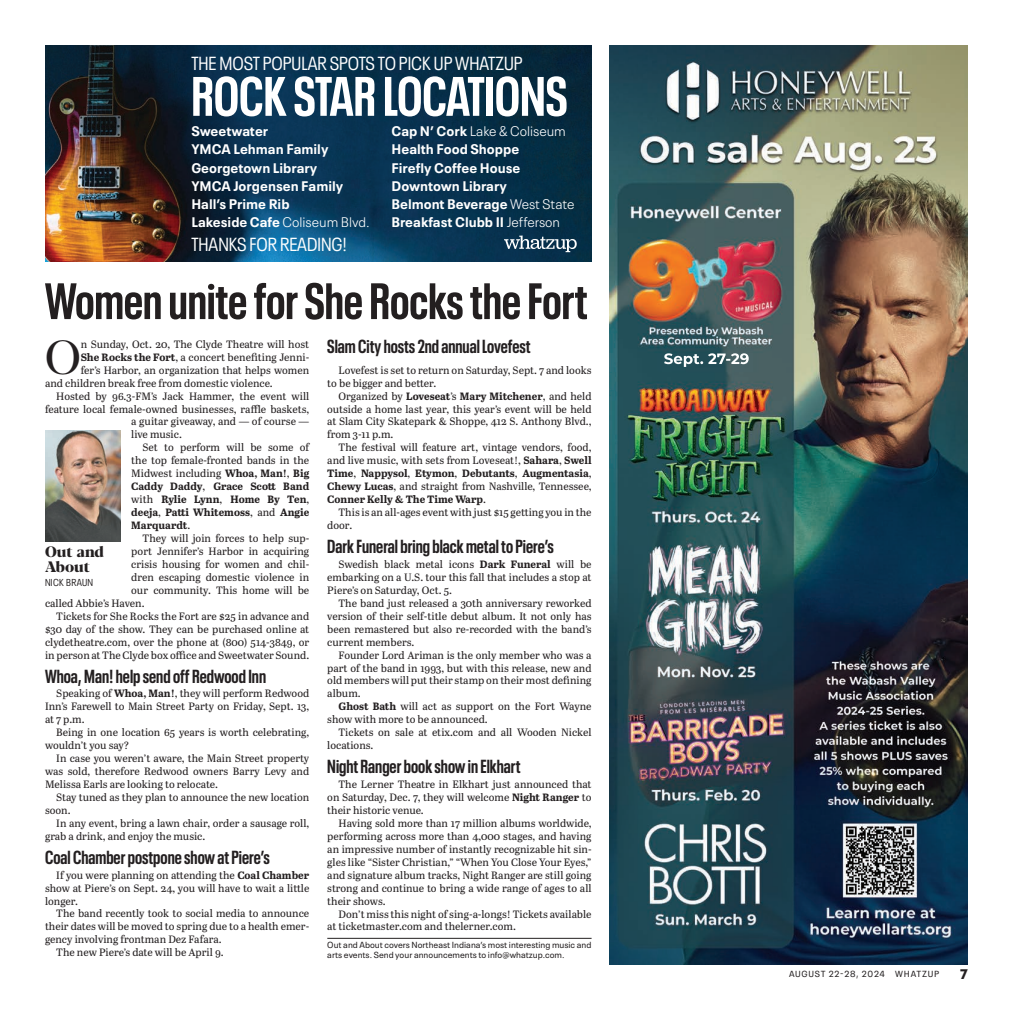
<style>
.page{position:relative;width:1013px;height:1025px;background:#fff}
.page>*{position:absolute;margin:0;border:0;box-sizing:border-box;transform-origin:0 0}
.t1{font:700 condensed 55px "Neue Plak";color:#fff}
.t2{font:700 condensed 50.62px "Neue Plak";color:#231f20}
.t3{font:47.5px "Blacker Display";color:#231f20}
.t4{font:700 condensed 18.75px "Neue Plak";color:#231f20}
.t5{font:condensed 18.75px "Neue Plak";color:#fff}
.t6{font:800 15px/15px "Blacker Display";color:#231f20}
.t7{font:700 13.75px/18.1px "Neue Plak Text";color:#fff}
.t8{font:900 13.75px "Neue Plak Text";color:#231f20}
.t9{font:10.62px/13px "Abril Text";color:#231f20;text-align:justify}
.t10{font:700 10.62px "Abril Text";color:#231f20}
.t11{font:condensed 10px "Neue Plak";letter-spacing:.03em;color:#231f20}
.t12{font:8.75px/10.4px "Neue Plak Text";color:#231f20}
.t13{font:8.75px "Neue Plak Text";letter-spacing:.09em;color:#231f20}
.s1{font-weight:300}
.s2{font-weight:700}
.s3{font-weight:400}
</style>
<div class="page">
<hr style="left:327px;top:937px;width:264px;height:1px;background:#231f20">
<img style="left:45px;top:430px;width:75px;height:112px">
<img style="left:609px;top:45px;width:359px;height:918px">
<img style="left:45px;top:45px;width:546px;height:216px">
<svg style="left:504px;top:235px;width:72px;height:17px"></svg>
<h3 class="t5" style="left:191px;top:49px;width:333px">THE MOST POPULAR SPOTS TO PICK UP WHATZUP</h3>
<h1 class="t1" style="left:191px;top:57px;width:377px">ROCK STAR LOCATIONS</h1>
<p class="t7" style="left:191px;top:121px;width:180px">Sweetwater<br>YMCA Lehman Family<br>Georgetown Library<br>YMCA Jorgensen Family<br>Hall’s Prime Rib<br>Lakeside Cafe <span class="s1">Coliseum Blvd.</span></p>
<p class="t7" style="left:391px;top:121px;width:184px">Cap N’ Cork <span class="s1">Lake &amp; Coliseum<br></span>Health Food Shoppe<br>Firefly Coffee House<br>Downtown Library<br>Belmont Beverage <span class="s1">West State<br></span>Breakfast Clubb II <span class="s1">Jefferson</span></p>
<h3 class="t5" style="left:191px;top:230px;width:157px">THANKS FOR READING!</h3>
<h2 class="t2" style="left:45px;top:265px;width:544px">Women unite for She Rocks the Fort</h2>
<h3 class="t3" style="left:45px;top:328px;width:37px">O</h3>
<p class="t9" style="left:81px;top:337px;width:230px">n Sunday, Oct. 20, The Clyde Theatre will host</p>
<p class="t9" style="left:81px;top:350px;width:230px"><span class="s2">She Rocks the Fort</span>, a concert benefiting Jenni-</p>
<p class="t9" style="left:81px;top:363px;width:230px">fer’s Harbor, an organization that helps women</p>
<p class="t9" style="left:45px;top:376px;width:229px">and children break free from domestic violence.</p>
<p class="t9" style="left:56px;top:389px;width:254px">Hosted by 96.3-FM’s Jack Hammer, the event will</p>
<p class="t9" style="left:45px;top:401px;width:266px">feature local female-owned businesses, raffle baskets,</p>
<p class="t9" style="left:131px;top:414px;width:179px">a guitar giveaway, and — of course —</p>
<p class="t9" style="left:131px;top:427px;width:52px">live music.</p>
<p class="t9" style="left:143px;top:440px;width:168px">Set to perform will be some of</p>
<p class="t9" style="left:131px;top:453px;width:179px">the top female-fronted bands in the</p>
<p class="t9" style="left:131px;top:466px;width:179px">Midwest including <span class="s2">Whoa, Man!</span>, <span class="s2">Big</span></p>
<p class="t10" style="left:131px;top:478px;width:179px">Caddy Daddy<span class="s3">,</span> Grace Scott Band</p>
<p class="t10" style="left:131px;top:491px;width:179px"><span class="s3">with</span> Rylie Lynn<span class="s3">,</span> Home By Ten<span class="s3">,</span></p>
<p class="t10" style="left:131px;top:504px;width:179px">deeja<span class="s3">,</span> Patti Whitemoss<span class="s3">, and</span> Angie</p>
<p class="t10" style="left:131px;top:517px;width:61px">Marquardt<span class="s3">.</span></p>
<p class="t9" style="left:143px;top:531px;width:168px">They will join forces to help sup-</p>
<p class="t9" style="left:131px;top:544px;width:179px">port Jennifer’s Harbor in acquiring</p>
<p class="t9" style="left:131px;top:557px;width:179px">crisis housing for women and chil-</p>
<p class="t9" style="left:131px;top:570px;width:179px">dren escaping domestic violence in</p>
<p class="t9" style="left:131px;top:583px;width:179px">our community. This home will be</p>
<p class="t9" style="left:45px;top:596px;width:101px">called Abbie’s Haven.</p>
<p class="t9" style="left:56px;top:608px;width:254px">Tickets for She Rocks the Fort are $25 in advance and</p>
<p class="t9" style="left:45px;top:621px;width:266px">$30 day of the show. They can be purchased online at</p>
<p class="t9" style="left:45px;top:634px;width:266px">clydetheatre.com, over the phone at (800) 514-3849, or</p>
<p class="t9" style="left:45px;top:647px;width:266px">in person at The Clyde box office and Sweetwater Sound.</p>
<h3 class="t4" style="left:45px;top:662px;width:222px">Whoa, Man! help send off Redwood Inn</h3>
<p class="t9" style="left:45px;top:686px;width:266px;text-indent:11px">Speaking of <span class="s2">Whoa, Man!</span>, they will perform Redwood Inn’s Farewell to Main Street Party on Friday, Sept. 13, at 7 p.m.</p>
<p class="t9" style="left:45px;top:725px;width:266px;text-indent:11px">Being in one location 65 years is worth celebrating, wouldn’t you say?</p>
<p class="t9" style="left:45px;top:751px;width:266px;text-indent:11px">In case you weren’t aware, the Main Street property was sold, therefore Redwood owners Barry Levy and Melissa Earls are looking to relocate.</p>
<p class="t9" style="left:45px;top:790px;width:266px;text-indent:11px">Stay tuned as they plan to announce the new location soon.</p>
<p class="t9" style="left:45px;top:816px;width:266px;text-indent:11px">In any event, bring a lawn chair, order a sausage roll, grab a drink, and enjoy the music.</p>
<h3 class="t4" style="left:45px;top:843px;width:226px">Coal Chamber postpone show at Piere’s</h3>
<p class="t9" style="left:45px;top:867px;width:266px;text-indent:11px">If you were planning on attending the <span class="s2">Coal Chamber </span>show at Piere’s on Sept. 24, you will have to wait a little longer.</p>
<p class="t9" style="left:56px;top:906px;width:254px">The band recently took to social media to announce</p>
<p class="t9" style="left:45px;top:919px;width:266px">their dates will be moved to spring due to a health emer-</p>
<p class="t9" style="left:45px;top:932px;width:178px">gency involving frontman Dez Fafara.</p>
<p class="t9" style="left:56px;top:945px;width:169px">The new Piere’s date will be April 9.</p>
<h3 class="t6" style="left:45px;top:544px;width:61px">Out and<br>About</h3>
<p class="t11" style="left:45px;top:574px;width:50px">NICK BRAUN</p>
<h3 class="t4" style="left:327px;top:333px;width:205px">Slam City hosts 2nd annual Lovefest</h3>
<p class="t9" style="left:327px;top:363px;width:266px;text-indent:11px">Lovefest is set to return on Saturday, Sept. 7 and looks to be bigger and better.</p>
<p class="t9" style="left:327px;top:389px;width:266px;text-indent:11px">Organized by <span class="s2">Loveseat</span>’s <span class="s2">Mary Mitchener</span>, and held outside a home last year, this year’s event will be held at Slam City Skatepark &amp; Shoppe, 412 S. Anthony Blvd., from 3-11 p.m.</p>
<p class="t9" style="left:327px;top:440px;width:266px;text-indent:11px">The festival will feature art, vintage vendors, food, and live music, with sets from Loveseat!, <span class="s2">Sahara</span>, <span class="s2">Swell Time</span>, <span class="s2">Nappysol</span>, <span class="s2">Etymon</span>, <span class="s2">Debutants</span>, <span class="s2">Augmentasia</span>, <span class="s2">Chewy Lucas</span>, and straight from Nashville, Tennessee, <span class="s2">Conner Kelly &amp; The Time Warp</span>.</p>
<p class="t9" style="left:327px;top:505px;width:266px;text-indent:11px">This is an all-ages event with just $15 getting you in the door.</p>
<h3 class="t4" style="left:327px;top:533px;width:228px">Dark Funeral bring black metal to Piere’s</h3>
<p class="t9" style="left:327px;top:557px;width:266px;text-indent:11px">Swedish black metal icons <span class="s2">Dark Funeral</span> will be embarking on a U.S. tour this fall that includes a stop at Piere’s on Saturday, Oct. 5.</p>
<p class="t9" style="left:327px;top:596px;width:266px;text-indent:11px">The band just released a 30th anniversary reworked version of their self-title debut album. It not only has been remastered but also re-recorded with the band’s current members.</p>
<p class="t9" style="left:327px;top:647px;width:266px;text-indent:11px">Founder Lord Ariman is the only member who was a part of the band in 1993, but with this release, new and old members will put their stamp on their most defining album.</p>
<p class="t9" style="left:327px;top:699px;width:266px;text-indent:11px"><span class="s2">Ghost Bath</span> will act as support on the Fort Wayne show with more to be announced.</p>
<p class="t9" style="left:327px;top:725px;width:266px;text-indent:11px">Tickets on sale at etix.com and all Wooden Nickel locations.</p>
<h3 class="t4" style="left:327px;top:753px;width:195px">Night Ranger book show in Elkhart</h3>
<p class="t9" style="left:327px;top:777px;width:266px;text-indent:11px">The Lerner Theatre in Elkhart just announced that on Saturday, Dec. 7, they will welcome <span class="s2">Night Ranger</span> to their historic venue.</p>
<p class="t9" style="left:327px;top:815px;width:266px;text-indent:11px">Having sold more than 17 million albums worldwide, performing across more than 4,000 stages, and having an impressive number of instantly recognizable hit sin&shy;gles like “Sister Christian,” “When You Close Your Eyes,” and signature album tracks, Night Ranger are still going strong and continue to bring a wide range of ages to all their shows.</p>
<p class="t9" style="left:327px;top:906px;width:266px;text-indent:11px">Don’t miss this night of sing-a-longs! Tickets available at ticketmaster.com and thelerner.com.</p>
<p class="t12" style="left:327px;top:938px;width:266px">Out and About covers Northeast Indiana’s most interesting music and arts events. Send your announcements to info@whatzup.com.</p>
<p class="t13" style="left:789px;top:967px;width:152px">AUGUST 22-28, 2024 WHATZUP</p>
<p class="t8" style="left:960px;top:962px;width:9px">7</p>
</div>
